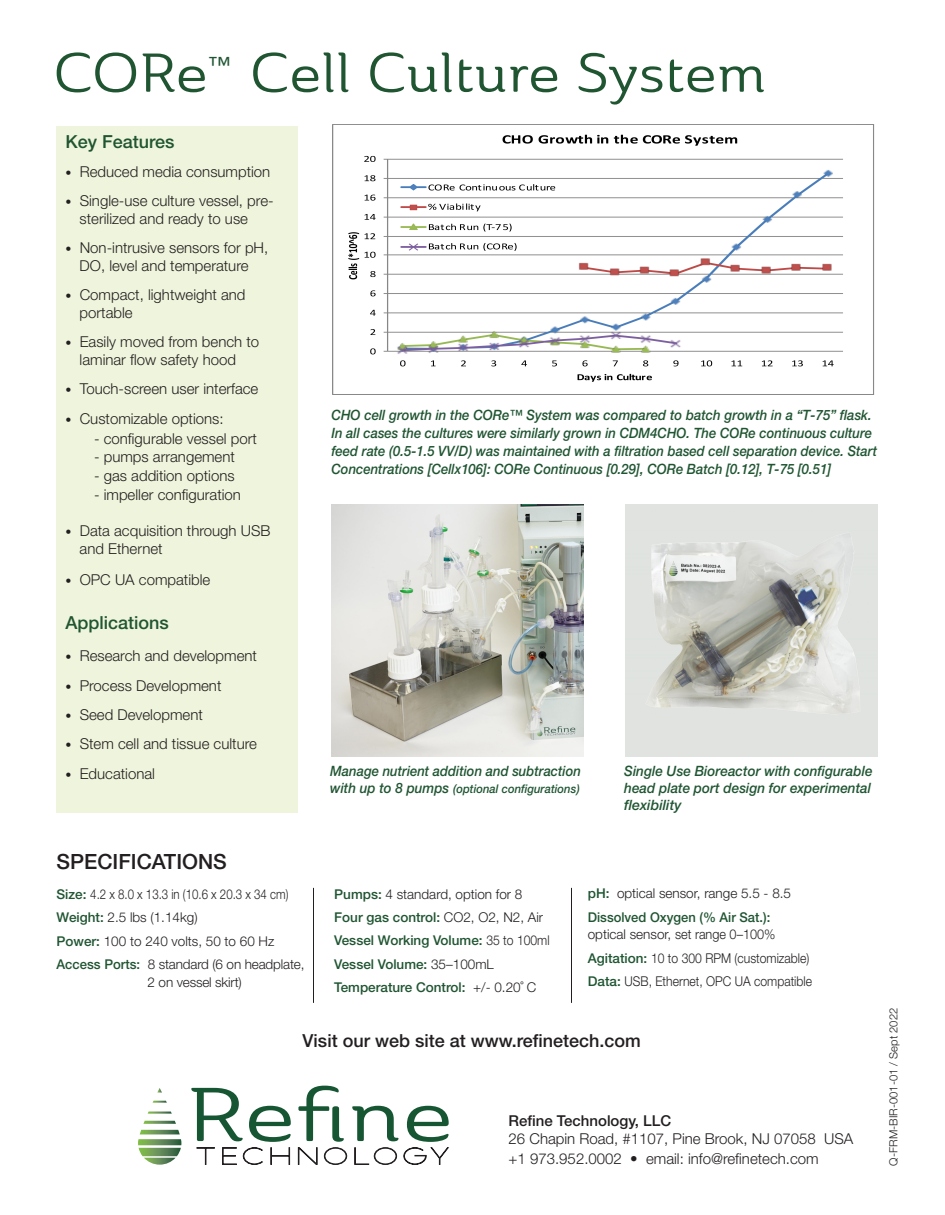
<style>
.page{position:relative;width:945px;height:1215px;background:#fff}
.page>*{position:absolute;margin:0;border:0;box-sizing:border-box;transform-origin:0 0}
.t1{font:54px "Ainslie Nor Reg";color:#205532;scale:1.1 1}
.t2{font:500 21px "Helvetica Neue LT Std";color:#231f20}
.t3{font:21px "Helvetica Neue";color:#205532;scale:1.1 1}
.t4{font:500 18px "Helvetica Neue LT Std";color:#231f20}
.t5{font:500 18px "Helvetica Neue LT Std";color:#205532}
.t6{font:300 15px/18px "Helvetica Neue LT Std";color:#231f20}
.t7{font:500 15px "Helvetica Neue LT Std";color:#231f20}
.t8{font:14.25px/18px "Skia";color:#205532;scale:.93 1}
.t9{font:14.25px/17.1px "Skia";color:#205532;text-align:justify;scale:.95 1}
.t10{font:14.25px "Skia";color:#205532;scale:.92 1}
.t11{font:500 13.5px/23.4px "Helvetica Neue LT Std";color:#205532}
.t12{font:300 13.5px/23.4px "Helvetica Neue LT Std";color:#231f20;scale:.85 1}
.t13{font:300 13.5px/23.4px "Helvetica Neue LT Std";color:#231f20}
.t14{font:12px "Skia";color:#205532;scale:.94 1}
.t15{font:300 11.25px "Helvetica Neue LT Std";color:#231f20}
.s1{font-size:12px}
.s2{font-size:14.25px}
.s3{font-weight:500;color:#205532}
.s4{font-weight:300;color:#231f20}
</style>
<div class="page">
<img style="left:625px;top:505px;width:253px;height:251px">
<img style="left:333px;top:125px;width:542px;height:270px">
<img style="left:331px;top:505px;width:253px;height:251px">
<svg style="left:191px;top:1088px;width:100px;height:77px"></svg>
<svg style="left:298px;top:1086px;width:151px;height:79px"></svg>
<svg style="left:143px;top:1121px;width:33px;height:3px"></svg>
<svg style="left:148px;top:1112px;width:24px;height:2px"></svg>
<svg style="left:157px;top:1088px;width:5px;height:5px"></svg>
<svg style="left:138px;top:1130px;width:43px;height:35px"></svg>
<svg style="left:153px;top:1101px;width:14px;height:2px"></svg>
<div style="left:56px;top:126px;width:242px;height:687px;background:#eff5dc"></div>
<hr style="left:571px;top:888px;width:1px;height:115px;background:#231f20">
<hr style="left:313px;top:888px;width:1px;height:115px;background:#231f20">
<h1 class="t1" style="left:53px;top:39px;width:142px">CORe</h1>
<h2 class="t3" style="left:208px;top:52px;width:22px">™</h2>
<h1 class="t1" style="left:250px;top:39px;width:470px">Cell Culture System</h1>
<p class="t5" style="left:65px;top:135px;width:111px">Key Features</p>
<p class="t6" style="left:65px;top:164px;width:206px"><span class="s1">•</span> Reduced media consumption</p>
<p class="t6" style="left:80px;top:193px;width:196px;text-indent:-14px"><span class="s1">•</span> Single-use culture vessel, pre&shy;sterilized and ready to use</p>
<p class="t6" style="left:65px;top:240px;width:204px;text-align:center"><span class="s1">•</span> Non-intrusive sensors for pH,<br>DO, level and temperature</p>
<p class="t6" style="left:80px;top:287px;width:167px;text-indent:-14px"><span class="s1">•</span> Compact, lightweight and portable</p>
<p class="t6" style="left:65px;top:334px;width:195px;text-align:center"><span class="s1">•</span> Easily moved from bench to laminar flow safety hood</p>
<p class="t6" style="left:65px;top:382px;width:195px"><span class="s1">•</span> Touch-screen user interface</p>
<p class="t6" style="left:65px;top:411px;width:160px"><span class="s1">•</span> Customizable options:</p>
<p class="t6" style="left:94px;top:431px;width:164px">- configurable vessel port</p>
<p class="t6" style="left:94px;top:450px;width:142px">- pumps arrangement</p>
<p class="t6" style="left:94px;top:468px;width:142px">- gas addition options</p>
<p class="t6" style="left:94px;top:487px;width:148px">- impeller configuration</p>
<p class="t6" style="left:80px;top:523px;width:192px;text-indent:-14px"><span class="s1">•</span> Data acquisition through USB and Ethernet</p>
<p class="t6" style="left:65px;top:573px;width:146px"><span class="s1">•</span> OPC UA compatible</p>
<p class="t5" style="left:65px;top:616px;width:105px">Applications</p>
<p class="t6" style="left:65px;top:648px;width:193px"><span class="s1">•</span> Research and development</p>
<p class="t6" style="left:65px;top:678px;width:158px"><span class="s1">•</span> Process Development</p>
<p class="t6" style="left:65px;top:707px;width:139px"><span class="s1">•</span> Seed Development</p>
<p class="t6" style="left:65px;top:737px;width:193px"><span class="s1">•</span> Stem cell and tissue culture</p>
<p class="t6" style="left:65px;top:766px;width:91px"><span class="s1">•</span> Educational</p>
<p class="t9" style="left:624px;top:764px;width:263px">Single Use Bioreactor with configurable head plate port design for experimental flexibility</p>
<p class="t8" style="left:331px;top:408px;width:588px">CHO cell growth in the CORe™ System was compared to batch growth in a “T-75” flask.<br>In all cases the cultures were similarly grown in CDM4CHO. The CORe continuous culture feed rate (0.5-1.5 VV/D) was maintained with a filtration based cell separation device. Start Concentrations [Cellx106]: CORe Continuous [0.29], CORe Batch [0.12], T-75 [0.51]</p>
<p class="t10" style="left:330px;top:766px;width:274px">Manage nutrient addition and subtraction</p>
<p class="t14" style="left:330px;top:785px;width:267px"><span class="s2">with up to 8 pumps</span> (optional configurations)</p>
<h2 class="t2" style="left:57px;top:854px;width:172px">SPECIFICATIONS</h2>
<p class="t12" style="left:57px;top:884px;width:293px"><span class="s3">Size:</span> 4.2 x 8.0 x 13.3 in (10.6 x 20.3 x 34 cm)<br><span class="s3">Weight:</span> 2.5 lbs (1.14kg)<br><span class="s3">Power:</span> 100 to 240 volts, 50 to 60 Hz <span class="s3">Access Ports:</span> 8 standard (6 on headplate,</p>
<p class="t13" style="left:148px;top:972px;width:96px">2 on vessel skirt)</p>
<p class="t11" style="left:334px;top:883px;width:217px">Pumps: <span class="s4">4 standard, option for 8<br></span>Four gas control: <span class="s4">CO2, O2, N2, Air<br></span>Vessel Working Volume: <span class="s4">35 to 100ml<br></span>Vessel Volume: <span class="s4">35–100mL<br></span>Temperature Control: <span class="s4">+/- 0.20˚ C</span></p>
<p class="t11" style="left:588px;top:883px;width:205px">pH: <span class="s4">optical sensor, range 5.5 - 8.5<br></span>Dissolved Oxygen (% Air Sat.):</p>
<p class="t13" style="left:588px;top:924px;width:226px">optical sensor, set range 0–100%<br><span class="s3">Agitation:</span> 10 to 300 RPM (customizable)<br><span class="s3">Data:</span> USB, Ethernet, OPC UA compatible</p>
<p class="t4" style="left:302px;top:1034px;width:340px">Visit our web site at www.refinetech.com</p>
<p class="t7" style="left:509px;top:1115px;width:164px">Refine Technology, LLC</p>
<p class="t6" style="left:509px;top:1129px;width:346px;line-height:20.9px">26 Chapin Road, #1107, Pine Brook, NJ 07058 USA +1 973.952.0002 • email: info@refinetech.com</p>
<p class="t15" style="left:889px;top:1166px;width:159px;rotate:-90deg">Q-FRM-BIR-001-01 / Sept 2022</p>
</div>
